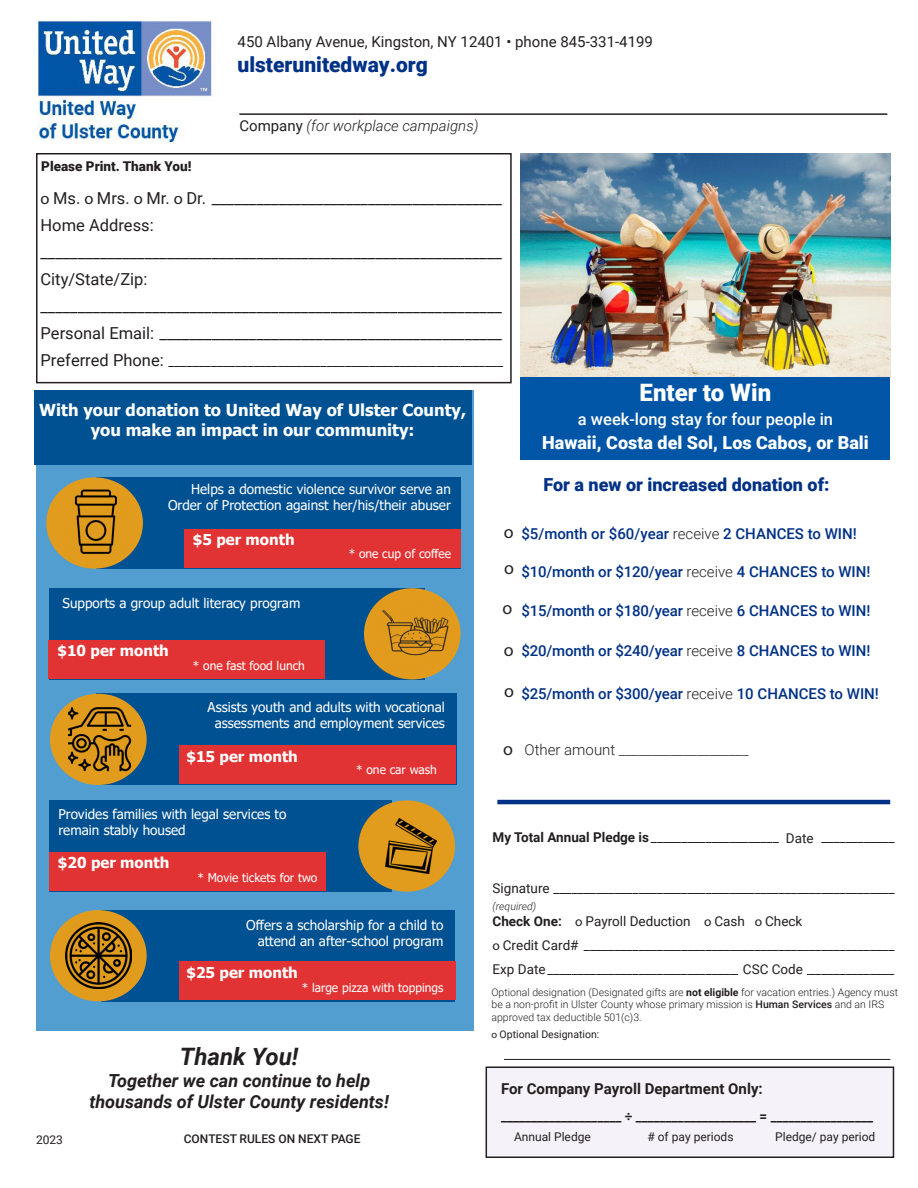
<style>
.page{position:relative;width:918px;height:1188px;background:#fff}
.page>*{position:absolute;margin:0;border:0;box-sizing:border-box;transform-origin:0 0}
.t1{font:900 24px "Roboto";color:#fff}
.t2{font:italic 700 24px "Roboto";color:#231f20}
.t3{font:900 21px "Roboto";color:#003186}
.t4{font:italic 700 18px "Roboto";color:#231f20}
.t5{font:900 18px "Roboto";color:#fff}
.t6{font:900 18px "Roboto";color:#003186}
.t7{font:18px "Myriad Pro";color:#231f20}
.t8{font:16.5px/27px "Roboto";color:#231f20}
.t9{font:700 16.5px "Tahoma";color:#fff}
.t10{font:500 16.5px "Roboto";color:#fff}
.t11{font:500 15px "Roboto";color:#003186}
.t12{font:700 15px "Tahoma";color:#fff}
.t13{font:15px "Roboto";color:#231f20}
.t14{font:700 15px "Roboto";color:#231f20}
.t15{font:300 15px "Roboto";color:#231f20}
.t16{font:italic 300 15px "Roboto";color:#231f20}
.t17{font:13.5px/24px "Roboto";color:#231f20}
.t18{font:13.5px/16.2px "Tahoma";color:#fff;text-align:right}
.t19{font:700 13.5px "Roboto";color:#231f20}
.t20{font:900 13.5px "Roboto";color:#231f20}
.t21{font:12px "Tahoma";color:#fff}
.t22{font:12px "Roboto";color:#231f20}
.t23{font:500 12px "Roboto";color:#231f20}
.t24{font:300 10.5px/12.6px "Roboto";color:#231f20}
.t25{font:10.5px "Roboto";color:#231f20}
.t26{font:italic 300 10.5px "Roboto";color:#231f20}
.s1{font-weight:400;font-style:normal}
.s2{font-family:"Myriad Pro"}
.s3{font-size:16.5px}
.s4{font-weight:300;color:#231f20}
.s5{font-family:"Myriad Pro";font-weight:400;font-size:18px}
.s6{font-weight:700}
.s7{font-weight:500}
</style>
<div class="page">
<hr style="left:239px;top:113px;width:648px;height:2px;background:#231f20">
<div style="left:36px;top:153px;width:476px;height:230px;border:2px solid #231f20"></div>
<div style="left:486px;top:1067px;width:407px;height:90px;background:#f5f3f9"></div>
<div style="left:486px;top:1066px;width:408px;height:92px;border:2px solid #231f20"></div>
<hr style="left:504px;top:1059px;width:386px;height:1px;background:#231f20">
<img style="left:38px;top:21px;width:174px;height:122px">
<hr style="left:497px;top:800px;width:393px;height:4px;background:#003186">
<div style="left:521px;top:368px;width:369px;height:92px;background:#0055a6"></div>
<img style="left:520px;top:153px;width:370px;height:223px">
<div style="left:36px;top:391px;width:438px;height:640px;background:#539ed0"></div>
<div style="left:96px;top:477px;width:365px;height:92px;background:#005191"></div>
<div style="left:35px;top:391px;width:437px;height:74px;background:#005191"></div>
<div style="left:185px;top:529px;width:276px;height:39px;background:#e13334"></div>
<div style="left:46px;top:477px;width:97px;height:92px;background:#e19c1d;border-radius:50%"></div>
<div style="left:96px;top:694px;width:360px;height:91px;background:#005191"></div>
<div style="left:179px;top:745px;width:276px;height:39px;background:#e13334"></div>
<div style="left:50px;top:694px;width:97px;height:91px;background:#e19c1d;border-radius:50%"></div>
<div style="left:101px;top:910px;width:354px;height:91px;background:#005191"></div>
<div style="left:179px;top:962px;width:276px;height:38px;background:#e13334"></div>
<div style="left:50px;top:910px;width:97px;height:91px;background:#e19c1d;border-radius:50%"></div>
<img style="left:74px;top:489px;width:55px;height:65px">
<img style="left:68px;top:707px;width:63px;height:65px">
<img style="left:65px;top:923px;width:66px;height:66px">
<div style="left:49px;top:588px;width:376px;height:91px;background:#005191"></div>
<div style="left:49px;top:640px;width:276px;height:38px;background:#e13334"></div>
<div style="left:364px;top:588px;width:97px;height:91px;background:#e29b1d;border-radius:50%"></div>
<img style="left:376px;top:594px;width:85px;height:78px">
<div style="left:49px;top:800px;width:343px;height:92px;background:#005191"></div>
<div style="left:49px;top:852px;width:276px;height:39px;background:#e13334"></div>
<div style="left:358px;top:800px;width:97px;height:92px;background:#e19c1d;border-radius:50%"></div>
<img style="left:385px;top:818px;width:51px;height:56px">
<p class="t13" style="left:238px;top:31px;width:417px">450 Albany Avenue, Kingston, NY 12401 • phone 845-331-4199</p>
<p class="t3" style="left:238px;top:50px;width:192px">ulsterunitedway.org</p>
<p class="t16" style="left:239px;top:115px;width:241px"><span class="s1">Company</span> (for workplace campaigns)</p>
<p class="t20" style="left:41px;top:156px;width:152px">Please Print. Thank You!</p>
<p class="t8" style="left:41px;top:185px;width:463px"><span class="s2">o</span> Ms. <span class="s2">o</span> Mrs. <span class="s2">o</span> Mr. <span class="s2">o</span> Dr. _______________________________________<br>Home Address:</p>
<p class="t8" style="left:41px;top:239px;width:463px">______________________________________________________________<br>City/State/Zip:</p>
<p class="t8" style="left:41px;top:293px;width:463px">______________________________________________________________<br>Personal Email: ______________________________________________</p>
<p class="t17" style="left:41px;top:349px;width:464px"><span class="s3">Preferred Phone:</span> _______________________________________________________</p>
<p class="t9" style="left:39px;top:398px;width:429px">With your donation to United Way of Ulster County,</p>
<p class="t9" style="left:91px;top:418px;width:325px">you make an impact in our community:</p>
<p class="t1" style="left:640px;top:375px;width:133px">Enter to Win</p>
<p class="t10" style="left:578px;top:407px;width:257px">a week-long stay for four people in</p>
<p class="t5" style="left:542px;top:430px;width:328px">Hawaii, Costa del Sol, Los Cabos, or Bali</p>
<p class="t18" style="left:191px;top:482px;width:261px">Helps a domestic violence survivor serve an</p>
<p class="t18" style="left:168px;top:498px;width:284px">Order of Protection against her/his/their abuser</p>
<p class="t12" style="left:193px;top:529px;width:103px">$5 per month</p>
<p class="t18" style="left:63px;top:596px;width:239px">Supports a group adult literacy program</p>
<p class="t12" style="left:58px;top:640px;width:113px">$10 per month</p>
<p class="t21" style="left:193px;top:657px;width:114px">* one fast food lunch</p>
<p class="t21" style="left:349px;top:546px;width:104px">* one cup of coffee</p>
<p class="t18" style="left:208px;top:700px;width:239px">Assists youth and adults with vocational</p>
<p class="t18" style="left:215px;top:716px;width:232px">assessments and employment services</p>
<p class="t6" style="left:543px;top:472px;width:288px">For a new or increased donation of:</p>
<p class="t7" style="left:504px;top:521px;width:11px">o</p>
<p class="t7" style="left:504px;top:557px;width:11px">o</p>
<p class="t7" style="left:503px;top:597px;width:11px">o</p>
<p class="t7" style="left:504px;top:639px;width:11px">o</p>
<p class="t7" style="left:504px;top:680px;width:11px">o</p>
<p class="t11" style="left:521px;top:523px;width:337px">$5/month or $60/year <span class="s4">receive</span> 2 CHANCES to WIN!</p>
<p class="t11" style="left:521px;top:561px;width:351px">$10/month or $120/year <span class="s4">receive</span> 4 CHANCES to WIN!</p>
<p class="t11" style="left:521px;top:601px;width:351px">$15/month or $180/year <span class="s4">receive</span> 6 CHANCES to WIN!</p>
<p class="t11" style="left:521px;top:640px;width:351px">$20/month or $240/year <span class="s4">receive</span> 8 CHANCES to WIN!</p>
<p class="t11" style="left:521px;top:683px;width:359px">$25/month or $300/year <span class="s4">receive</span> 10 CHANCES to WIN!</p>
<p class="t12" style="left:187px;top:746px;width:113px">$15 per month</p>
<p class="t18" style="left:58px;top:806px;width:229px">Provides families with legal services to</p>
<p class="t18" style="left:58px;top:823px;width:129px">remain stably housed</p>
<p class="t12" style="left:58px;top:852px;width:113px">$20 per month</p>
<p class="t21" style="left:197px;top:870px;width:122px">* Movie tickets for two</p>
<p class="t21" style="left:356px;top:761px;width:82px">* one car wash</p>
<p class="t18" style="left:246px;top:917px;width:199px">Offers a scholarship for a child to attend an after-school program</p>
<p class="t12" style="left:187px;top:962px;width:113px">$25 per month</p>
<p class="t21" style="left:302px;top:980px;width:143px">* large pizza with toppings</p>
<p class="t2" style="left:180px;top:1040px;width:120px">Thank You!</p>
<p class="t4" style="left:108px;top:1068px;width:264px">Together we can continue to help</p>
<p class="t4" style="left:89px;top:1089px;width:301px">thousands of Ulster County residents!</p>
<p class="t22" style="left:36px;top:1131px;width:28px">2023</p>
<p class="t23" style="left:184px;top:1131px;width:178px">CONTEST RULES ON NEXT PAGE</p>
<p class="t15" style="left:503px;top:739px;width:247px"><span class="s5">o</span> Other amount ____________________</p>
<p class="t17" style="left:493px;top:825px;width:403px"><span class="s6">My Total Annual Pledge is</span> ________________________________________</p>
<p class="t17" style="left:493px;top:876px;width:403px">Signature ________________________________________________________</p>
<p class="t26" style="left:493px;top:899px;width:45px">(required)</p>
<p class="t17" style="left:493px;top:909px;width:311px"><span class="s6">Check One:</span> <span class="s2">o</span> Payroll Deduction <span class="s2">o</span> Cash <span class="s2">o</span> Check</p>
<p class="t17" style="left:493px;top:933px;width:403px"><span class="s2">o</span> Credit Card# ___________________________________________________<br>Exp Date_________________________________________________________</p>
<p class="t17" style="left:786px;top:826px;width:29px">Date</p>
<p class="t17" style="left:743px;top:956px;width:62px">CSC Code</p>
<p class="t24" style="left:492px;top:985px;width:408px">Optional designation (Designated gifts are <span class="s6">not eligible</span> for vacation entries.) Agency must be a non-profit in Ulster County whose primary mission is <span class="s7">Human Services</span> and an IRS approved tax deductible 501(c)3.</p>
<p class="t25" style="left:492px;top:1027px;width:109px"><span class="s2">o</span> Optional Designation:</p>
<p class="t14" style="left:501px;top:1079px;width:263px">For Company Payroll Department Only:</p>
<p class="t19" style="left:501px;top:1107px;width:374px">____________________ ÷ ____________________ = _________________</p>
<p class="t22" style="left:514px;top:1129px;width:78px">Annual Pledge</p>
<p class="t22" style="left:647px;top:1129px;width:88px"># of pay periods</p>
<p class="t22" style="left:775px;top:1129px;width:102px">Pledge/ pay period</p>
</div>
